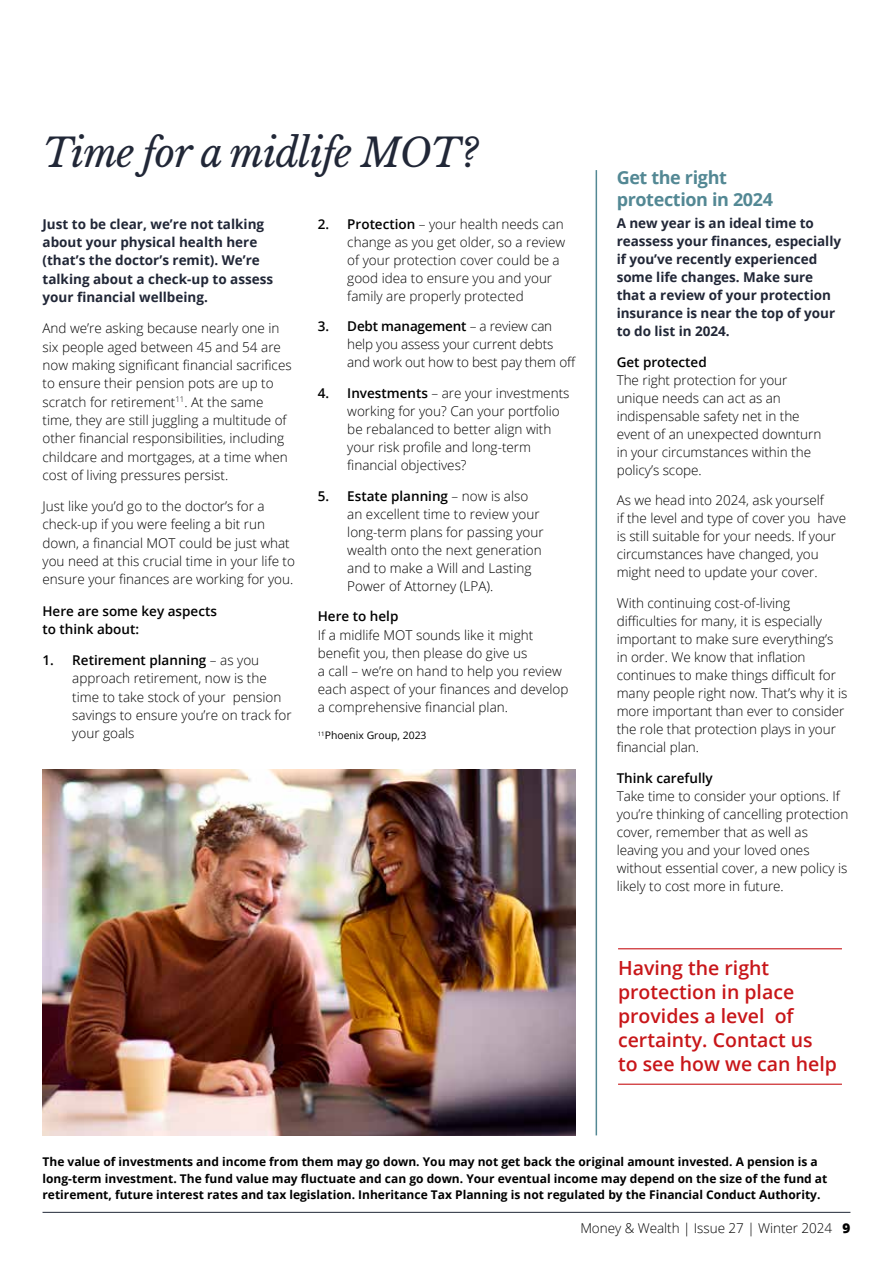
<style>
.page{position:relative;width:893px;height:1263px;background:#fff}
.page>*{position:absolute;margin:0;border:0;box-sizing:border-box;transform-origin:0 0}
.t1{font:italic 39px "Libre Baskerville";letter-spacing:-.02em;color:#212737}
.t2{font:600 19.5px/24px "Open Sans";color:#c81619}
.t3{font:700 18px/21.6px "Open Sans";letter-spacing:-.02em;color:#538894}
.t4{font:300 13.5px/18px "Open Sans";color:#000}
.t5{font:700 13.5px/18px "Open Sans";letter-spacing:-.005em;color:#212737}
.t6{font:600 13.5px/18.3px "Open Sans";color:#000}
.t7{font:700 12px/16.5px "Open Sans";color:#000}
.t8{font:10.35px "Open Sans";color:#000}
.s1{font-weight:600}
.s2{font-weight:800}
</style>
<div class="page">
<hr style="left:43px;top:1212px;width:807px;height:1px;background:#212737">
<img style="left:43px;top:770px;width:532px;height:365px">
<hr style="left:618px;top:948px;width:224px;height:1px;background:#c81619">
<hr style="left:618px;top:1084px;width:224px;height:1px;background:#c81619">
<hr style="left:596px;top:170px;width:1px;height:965px;background:#538894">
<h1 class="t1" style="left:43px;top:130px;width:437px">Time for a midlife MOT?</h1>
<p class="t5" style="left:43px;top:214px;width:232px">Just to be clear, we’re not talking about your physical health here (that’s the doctor’s remit). We’re talking about a check-up to assess your financial wellbeing.</p>
<p class="t4" style="left:43px;top:319px;width:251px">And we’re asking because nearly one in six people aged between 45 and 54 are now making significant financial sacrifices to ensure their pension pots are up to scratch for retirement<sup>11</sup>. At the same time, they are still juggling a multitude of other financial responsibilities, including childcare and mortgages, at a time when cost of living pressures persist.</p>
<p class="t4" style="left:43px;top:497px;width:254px">Just like you’d go to the doctor’s for a check-up if you were feeling a bit run down, a financial MOT could be just what you need at this crucial time in your life to ensure your finances are working for you.</p>
<p class="t6" style="left:43px;top:601px;width:176px">Here are some key aspects to think about:</p>
<p class="t4" style="left:72px;top:651px;width:221px;text-indent:-30px"><span class="s1">1. Retirement planning</span> – as you approach retirement, now is the time to take stock of your pension savings to ensure you’re on track for your goals</p>
<p class="t4" style="left:347px;top:214px;width:220px;text-indent:-29px"><span class="s1">2. Protection</span> – your health needs can change as you get older, so a review of your protection cover could be a good idea to ensure you and your family are properly protected</p>
<p class="t4" style="left:347px;top:317px;width:230px;text-indent:-29px"><span class="s1">3. Debt management</span> – a review can help you assess your current debts and work out how to best pay them off</p>
<p class="t4" style="left:347px;top:384px;width:224px;text-indent:-29px"><span class="s1">4. Investments</span> – are your investments working for you? Can your portfolio be rebalanced to better align with your risk profile and long-term financial objectives?</p>
<p class="t4" style="left:347px;top:486px;width:198px;text-indent:-29px"><span class="s1">5. Estate planning</span> – now is also an excellent time to review your long-term plans for passing your wealth onto the next generation and to make a Will and Lasting<br>Power of Attorney (LPA).</p>
<p class="t6" style="left:318px;top:607px;width:82px">Here to help</p>
<p class="t4" style="left:318px;top:625px;width:252px">If a midlife MOT sounds like it might benefit you, then please do give us<br>a call – we’re on hand to help you review each aspect of your finances and develop a comprehensive financial plan.</p>
<p class="t8" style="left:318px;top:728px;width:110px"><sup>11</sup>Phoenix Group, 2023</p>
<h3 class="t3" style="left:617px;top:166px;width:158px">Get the right protection in 2024</h3>
<p class="t5" style="left:617px;top:214px;width:226px">A new year is an ideal time to reassess your finances, especially if you’ve recently experienced some life changes. Make sure that a review of your protection insurance is near the top of your to do list in 2024.</p>
<p class="t6" style="left:617px;top:352px;width:92px">Get protected</p>
<p class="t4" style="left:617px;top:370px;width:206px">The right protection for your unique needs can act as an indispensable safety net in the event of an unexpected downturn in your circumstances within the policy’s scope.</p>
<p class="t4" style="left:617px;top:491px;width:231px">As we head into 2024, ask yourself<br>if the level and type of cover you have is still suitable for your needs. If your circumstances have changed, you might need to update your cover.</p>
<p class="t4" style="left:617px;top:594px;width:232px">With continuing cost-of-living difficulties for many, it is especially important to make sure everything’s in order. We know that inflation continues to make things difficult for many people right now. That’s why it is more important than ever to consider the role that protection plays in your financial plan.</p>
<p class="t6" style="left:617px;top:769px;width:98px">Think carefully</p>
<p class="t4" style="left:617px;top:787px;width:233px">Take time to consider your options. If you’re thinking of cancelling protection cover, remember that as well as leaving you and your loved ones without essential cover, a new policy is likely to cost more in future.</p>
<h2 class="t2" style="left:618px;top:955px;width:220px">Having the right protection in place provides a level of certainty. Contact us to see how we can help</h2>
<p class="t7" style="left:43px;top:1153px;width:786px">The value of investments and income from them may go down. You may not get back the original amount invested. A pension is a long-term investment. The fund value may fluctuate and can go down. Your eventual income may depend on the size of the fund at retirement, future interest rates and tax legislation. Inheritance Tax Planning is not regulated by the Financial Conduct Authority.</p>
<p class="t4" style="left:580px;top:1219px;width:272px">Money &amp; Wealth | Issue 27 | Winter 2024 <span class="s2">9</span></p>
</div>
